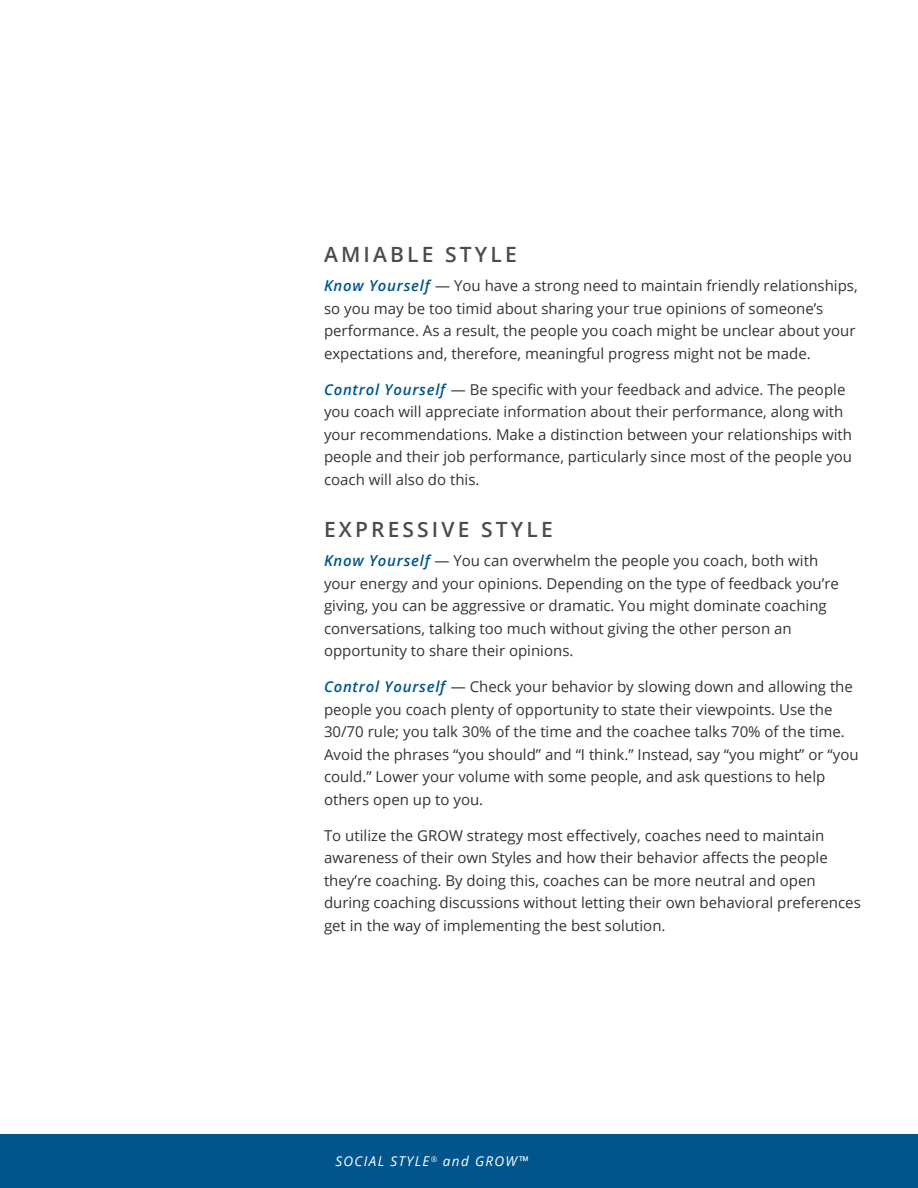
<style>
.page{position:relative;width:918px;height:1188px;background:#fff}
.page>*{position:absolute;margin:0;border:0;box-sizing:border-box;transform-origin:0 0}
.t1{font:600 21px "Open Sans";letter-spacing:.15em;color:#4c4c4c}
.Body{font:15px/22.5px "Open Sans";color:#343434}
.t2{font:italic 13.5px "Open Sans";letter-spacing:.1em;color:#fff}
.s1{font-weight:600;font-style:italic;color:#00558c}
</style>
<div class="page">
<div style="left:0;top:1134px;width:918px;height:54px;background:#00558c"></div>
<h3 class="t1" style="left:324px;top:240px;width:194px">AMIABLE STYLE</h3>
<p class="Body" style="left:324px;top:274px;width:535px"><span class="s1">Know Yourself</span> — You have a strong need to maintain friendly relationships, so you may be too timid about sharing your true opinions of someone’s performance. As a result, the people you coach might be unclear about your expectations and, therefore, meaningful progress might not be made.</p>
<p class="Body" style="left:324px;top:378px;width:530px"><span class="s1">Control Yourself</span> — Be specific with your feedback and advice. The people you coach will appreciate information about their performance, along with your recommendations. Make a distinction between your relationships with people and their job performance, particularly since most of the people you coach will also do this.</p>
<h3 class="t1" style="left:324px;top:515px;width:230px">EXPRESSIVE STYLE</h3>
<p class="Body" style="left:324px;top:549px;width:516px"><span class="s1">Know Yourself</span> — You can overwhelm the people you coach, both with your energy and your opinions. Depending on the type of feedback you’re giving, you can be aggressive or dramatic. You might dominate coaching conversations, talking too much without giving the other person an opportunity to share their opinions.</p>
<p class="Body" style="left:324px;top:675px;width:536px"><span class="s1">Control Yourself</span> — Check your behavior by slowing down and allowing the people you coach plenty of opportunity to state their viewpoints. Use the 30/70 rule; you talk 30% of the time and the coachee talks 70% of the time.<br>Avoid the phrases “you should” and “I think.” Instead, say “you might” or “you could.” Lower your volume with some people, and ask questions to help others open up to you.</p>
<p class="Body" style="left:324px;top:824px;width:538px">To utilize the GROW strategy most effectively, coaches need to maintain awareness of their own Styles and how their behavior affects the people they’re coaching. By doing this, coaches can be more neutral and open during coaching discussions without letting their own behavioral preferences get in the way of implementing the best solution.</p>
<p class="t2" style="left:335px;top:1152px;width:195px">SOCIAL STYLE<sup>®</sup> and GROW™</p>
</div>
